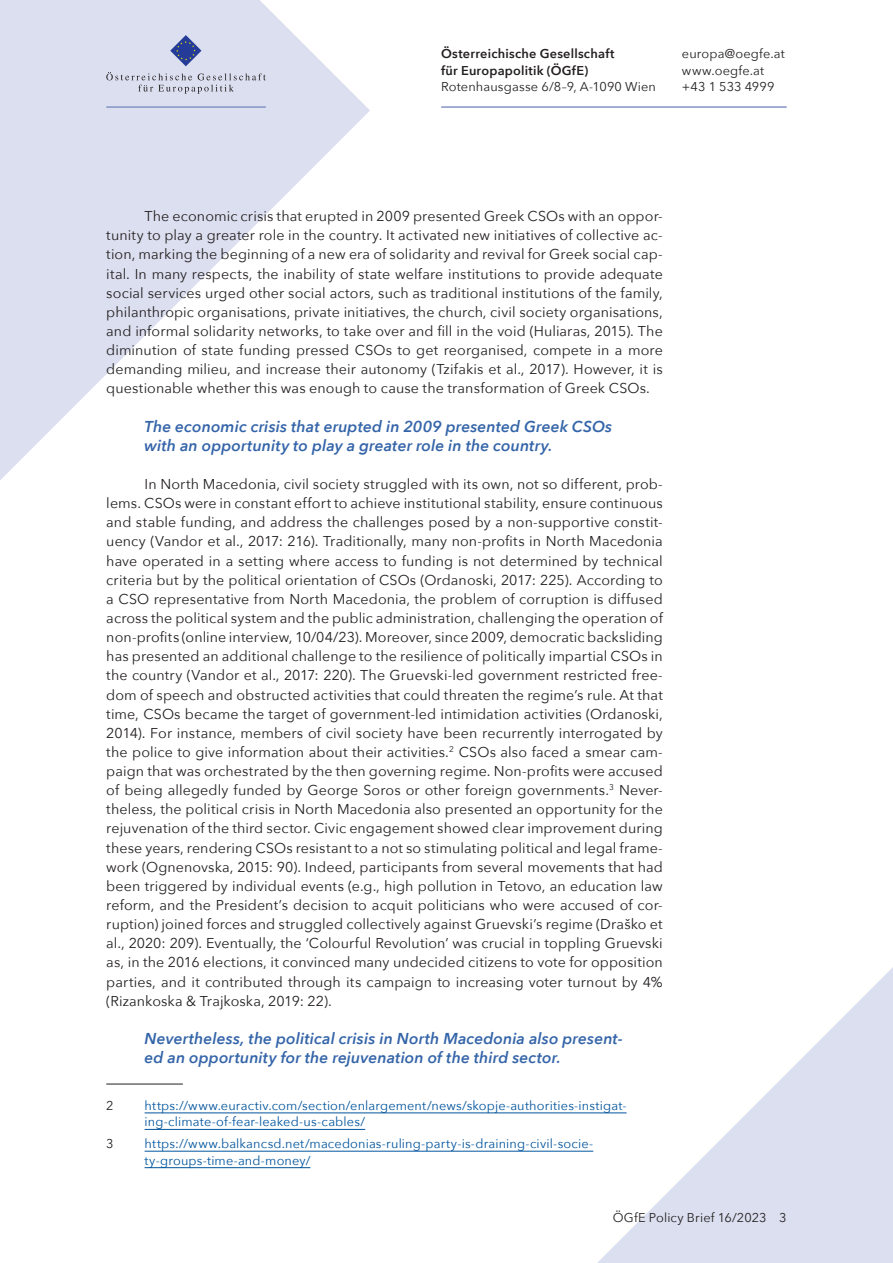
<style>
.page{position:relative;width:893px;height:1263px;background:#fff}
.page>*{position:absolute;margin:0;border:0;box-sizing:border-box;transform-origin:0 0}
.Zitat{font:italic 600 15.75px/19.2px "Avenir Next";letter-spacing:.005em;color:#3565a9}
.p_einzug{font:14.25px/19.2px "Avenir Next";letter-spacing:.005em;color:#231f20;text-align:justify}
.Fußnoten{font:12.75px/16.5px "Avenir Next";letter-spacing:.01em;color:#01549d}
.p{font:12.75px "Avenir Next";letter-spacing:.015em;color:#231f20}
.p-2{font:600 12.75px/16.5px "Avenir Next";letter-spacing:.02em;color:#231f20}
.p_Pagina{font:12.75px "Avenir Next";letter-spacing:.01em;color:#231f20}
.Fußnoten-2{font:12.75px "Avenir Next";color:#231f20}
</style>
<div class="page">
<svg style="left:0;top:0;width:370px;height:480px;fill:#dbdfef"></svg>
<svg style="left:597px;top:967px;width:296px;height:296px"></svg>
<hr style="left:441px;top:106px;width:346px;height:2px;background:#8493c4">
<hr style="left:106px;top:106px;width:160px;height:2px;background:#8493c4">
<svg style="left:170px;top:35px;width:31px;height:31px"></svg>
<svg style="left:106px;top:72px;width:160px;height:22px;background:#c9cddb"></svg>
<hr style="left:106px;top:1084px;width:77px;height:1px;background:#231f20">
<hr style="left:145px;top:1112px;width:482px;height:1px;background:#01549d">
<hr style="left:145px;top:1129px;width:220px;height:1px;background:#01549d">
<hr style="left:145px;top:1151px;width:448px;height:1px;background:#01549d">
<hr style="left:145px;top:1167px;width:165px;height:1px;background:#01549d">
<p class="p-2" style="left:441px;top:45px;width:175px">Österreichische Gesellschaft für Europapolitik (ÖGfE)</p>
<p class="p" style="left:441px;top:76px;width:216px">Rotenhausgasse 6/8–9, A-1090 Wien</p>
<p class="p" style="left:682px;top:43px;width:104px">europa@oegfe.at</p>
<p class="p" style="left:682px;top:60px;width:84px">www.oegfe.at</p>
<p class="p" style="left:682px;top:76px;width:94px">+43 1 533 4999</p>
<p class="p_einzug" style="left:106px;top:206px;width:558px;text-indent:38px">The economic crisis that erupted in 2009 presented Greek CSOs with an oppor&shy;tunity to play a greater role in the country. It activated new initiatives of collective ac&shy;tion, marking the beginning of a new era of solidarity and revival for Greek social cap&shy;ital. In many respects, the inability of state welfare institutions to provide adequate social services urged other social actors, such as traditional institutions of the family, philanthropic organisations, private initiatives, the church, civil society organisations, and informal solidarity networks, to take over and fill in the void (Huliaras, 2015). The diminution of state funding pressed CSOs to get reorganised, compete in a more demanding milieu, and increase their autonomy (Tzifakis et al., 2017). However, it is questionable whether this was enough to cause the transformation of Greek CSOs.</p>
<p class="Zitat" style="left:145px;top:416px;width:469px">The economic crisis that erupted in 2009 presented Greek CSOs with an opportunity to play a greater role in the country.</p>
<p class="p_einzug" style="left:106px;top:474px;width:558px;text-indent:38px">In North Macedonia, civil society struggled with its own, not so different, prob&shy;lems. CSOs were in constant effort to achieve institutional stability, ensure continuous and stable funding, and address the challenges posed by a non-supportive constit&shy;uency (Vandor et al., 2017: 216). Traditionally, many non-profits in North Macedonia have operated in a setting where access to funding is not determined by technical criteria but by the political orientation of CSOs (Ordanoski, 2017: 225). According to a CSO representative from North Macedonia, the problem of corruption is diffused across the political system and the public administration, challenging the operation of non-profits (online interview, 10/04/23). Moreover, since 2009, democratic backsliding has presented an additional challenge to the resilience of politically impartial CSOs in the country (Vandor et al., 2017: 220). The Gruevski-led government restricted free&shy;dom of speech and obstructed activities that could threaten the regime’s rule. At that time, CSOs became the target of government-led intimidation activities (Ordanoski, 2014). For instance, members of civil society have been recurrently interrogated by the police to give information about their activities.<sup>2</sup> CSOs also faced a smear cam&shy;paign that was orchestrated by the then governing regime. Non-profits were accused of being allegedly funded by George Soros or other foreign governments.<sup>3</sup> Never&shy;theless, the political crisis in North Macedonia also presented an opportunity for the rejuvenation of the third sector. Civic engagement showed clear improvement during these years, rendering CSOs resistant to a not so stimulating political and legal frame&shy;work (Ognenovska, 2015: 90). Indeed, participants from several movements that had been triggered by individual events (e.g., high pollution in Tetovo, an education law reform, and the President’s decision to acquit politicians who were accused of cor&shy;ruption) joined forces and struggled collectively against Gruevski’s regime (Draško et al., 2020: 209). Eventually, the ‘Colourful Revolution’ was crucial in toppling Gruevski as, in the 2016 elections, it convinced many undecided citizens to vote for opposition parties, and it contributed through its campaign to increasing voter turnout by 4% (Rizankoska &amp; Trajkoska, 2019: 22).</p>
<p class="Zitat" style="left:145px;top:1028px;width:480px">Nevertheless, the political crisis in North Macedonia also present&shy;ed an opportunity for the rejuvenation of the third sector.</p>
<p class="Fußnoten-2" style="left:106px;top:1095px;width:9px">2</p>
<p class="Fußnoten" style="left:145px;top:1097px;width:483px">https://www.euractiv.com/section/enlargement/news/skopje-authorities-instigat&shy;ing-climate-of-fear-leaked-us-cables/</p>
<p class="Fußnoten-2" style="left:106px;top:1133px;width:9px">3</p>
<p class="Fußnoten" style="left:145px;top:1135px;width:450px">https://www.balkancsd.net/macedonias-ruling-party-is-draining-civil-socie&shy;ty-groups-time-and-money/</p>
<p class="p_Pagina" style="left:613px;top:1206px;width:175px">ÖGfE Policy Brief 16/2023 3</p>
</div>
